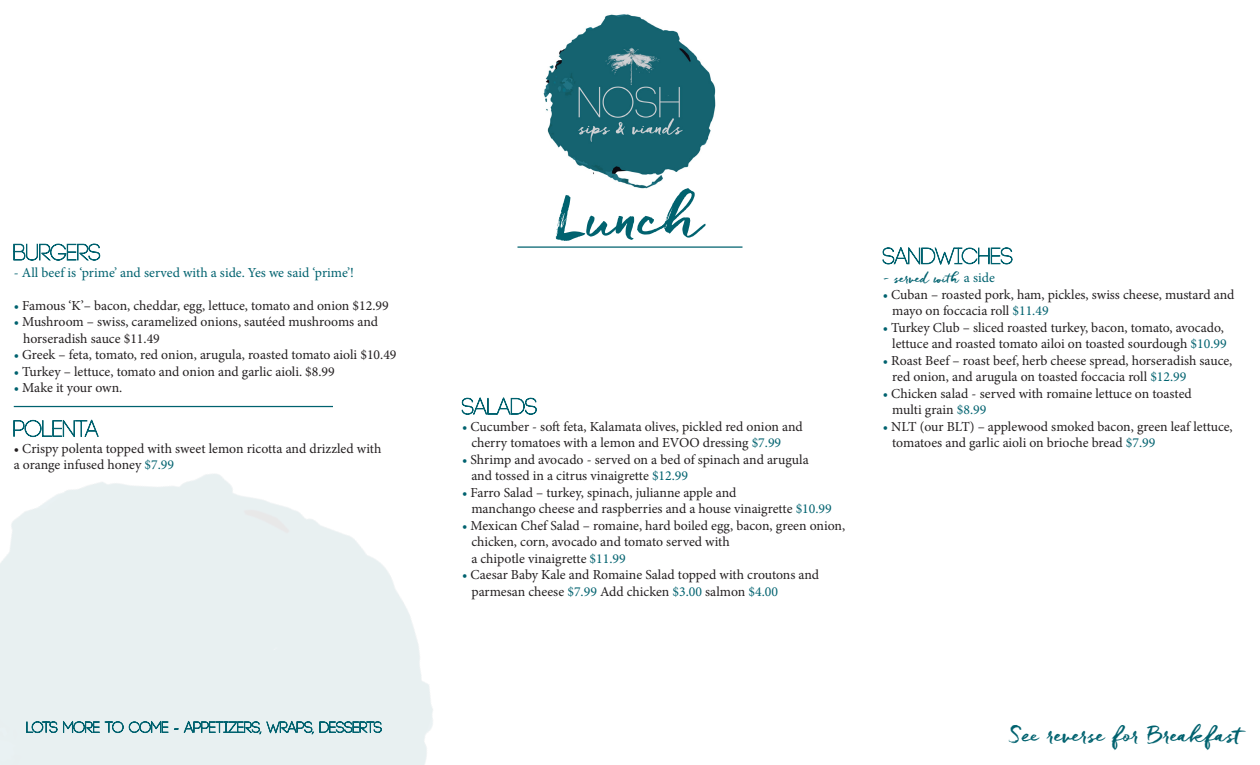
<style>
.page{position:relative;width:1260px;height:765px;background:#fff}
.page>*{position:absolute;margin:0;border:0;box-sizing:border-box;transform-origin:0 0}
.t1{font:60px "Freeland";color:#00626f}
.t2{font:22.5px "Freeland";color:#00626f}
.t3{font:13.75px/16.5px "Minion Pro";color:#231f20}
.t4{font:13.75px "Minion Pro";color:#00626f}
.t5{font:13.75px "Freeland";color:#00626f}
.s1{color:#00626f}
.s2{font-family:"Minion Pro"}
</style>
<div class="page">
<img style="left:0;top:401px;width:498px;height:364px">
<img style="left:543px;top:14px;width:173px;height:175px">
<svg style="left:14px;top:243px;width:86px;height:17px"></svg>
<svg style="left:14px;top:420px;width:84px;height:17px"></svg>
<hr style="left:14px;top:406px;width:319px;height:1px;background:#00626f">
<svg style="left:462px;top:397px;width:75px;height:17px"></svg>
<svg style="left:883px;top:247px;width:130px;height:17px"></svg>
<hr style="left:518px;top:246px;width:224px;height:2px;background:#00626f">
<svg style="left:26px;top:714px;width:31px;height:19px"></svg>
<svg style="left:63px;top:721px;width:105px;height:12px"></svg>
<svg style="left:184px;top:714px;width:130px;height:20px"></svg>
<svg style="left:320px;top:714px;width:62px;height:19px"></svg>
<p class="t4" style="left:14px;top:263px;width:342px">- All beef is ‘prime’ and served with a side. Yes we said ‘prime’!</p>
<p class="t3" style="left:14px;top:297px;width:376px"><span class="s1">•</span> Famous ‘K’– bacon, cheddar, egg, lettuce, tomato and onion $12.99</p>
<p class="t3" style="left:14px;top:314px;width:366px"><span class="s1">•</span> Mushroom – swiss, caramelized onions, sautéed mushrooms and</p>
<p class="t3" style="left:23px;top:330px;width:138px">horseradish sauce $11.49</p>
<p class="t3" style="left:14px;top:347px;width:384px"><span class="s1">•</span> Greek – feta, tomato, red onion, arugula, roasted tomato aioli $10.49</p>
<p class="t3" style="left:14px;top:363px;width:323px"><span class="s1">•</span> Turkey – lettuce, tomato and onion and garlic aioli. $8.99</p>
<p class="t3" style="left:14px;top:380px;width:110px"><span class="s1">•</span> Make it your own.</p>
<p class="t3" style="left:14px;top:440px;width:369px">• Crispy polenta topped with sweet lemon ricotta and drizzled with a orange infused honey <span class="s1">$7.99</span></p>
<p class="t1" style="left:557px;top:179px;width:148px">Lunch</p>
<p class="t3" style="left:462px;top:418px;width:342px"><span class="s1">•</span> Cucumber - soft feta, Kalamata olives, pickled red onion and</p>
<p class="t3" style="left:471px;top:435px;width:311px">cherry tomatoes with a lemon and EVOO dressing <span class="s1">$7.99</span></p>
<p class="t3" style="left:462px;top:451px;width:348px"><span class="s1">•</span> Shrimp and avocado - served on a bed of spinach and arugula</p>
<p class="t3" style="left:471px;top:468px;width:218px">and tossed in a citrus vinaigrette <span class="s1">$12.99</span></p>
<p class="t3" style="left:462px;top:484px;width:276px"><span class="s1">•</span> Farro Salad – turkey, spinach, julianne apple and</p>
<p class="t3" style="left:471px;top:501px;width:362px">manchango cheese and raspberries and a house vinaigrette <span class="s1">$10.99</span></p>
<p class="t3" style="left:462px;top:517px;width:385px"><span class="s1">•</span> Mexican Chef Salad – romaine, hard boiled egg, bacon, green onion,</p>
<p class="t3" style="left:471px;top:534px;width:260px">chicken, corn, avocado and tomato served with</p>
<p class="t3" style="left:471px;top:550px;width:156px">a chipotle vinaigrette <span class="s1">$11.99</span></p>
<p class="t3" style="left:462px;top:567px;width:359px"><span class="s1">•</span> Caesar Baby Kale and Romaine Salad topped with croutons and</p>
<p class="t3" style="left:471px;top:583px;width:308px">parmesan cheese <span class="s1">$7.99</span> Add chicken <span class="s1">$3.00</span> salmon <span class="s1">$4.00</span></p>
<p class="t5" style="left:883px;top:270px;width:114px">- served with <span class="s2">a side</span></p>
<p class="t3" style="left:883px;top:286px;width:353px"><span class="s1">•</span> Cuban – roasted pork, ham, pickles, swiss cheese, mustard and</p>
<p class="t3" style="left:892px;top:303px;width:158px">mayo on foccacia roll <span class="s1">$11.49</span></p>
<p class="t3" style="left:883px;top:319px;width:343px"><span class="s1">•</span> Turkey Club – sliced roasted turkey, bacon, tomato, avocado,</p>
<p class="t3" style="left:892px;top:336px;width:336px">lettuce and roasted tomato ailoi on toasted sourdough <span class="s1">$10.99</span></p>
<p class="t3" style="left:883px;top:352px;width:351px"><span class="s1">•</span> Roast Beef – roast beef, herb cheese spread, horseradish sauce,</p>
<p class="t3" style="left:892px;top:369px;width:296px">red onion, and arugula on toasted foccacia roll <span class="s1">$12.99</span></p>
<p class="t3" style="left:883px;top:385px;width:311px"><span class="s1">•</span> Chicken salad - served with romaine lettuce on toasted</p>
<p class="t3" style="left:892px;top:402px;width:96px">multi grain <span class="s1">$8.99</span></p>
<p class="t3" style="left:883px;top:418px;width:351px"><span class="s1">•</span> NLT (our BLT) – applewood smoked bacon, green leaf lettuce,</p>
<p class="t3" style="left:892px;top:435px;width:265px">tomatoes and garlic aioli on brioche bread <span class="s1">$7.99</span></p>
<p class="t2" style="left:1010px;top:720px;width:233px">See reverse for Breakfast</p>
</div>
